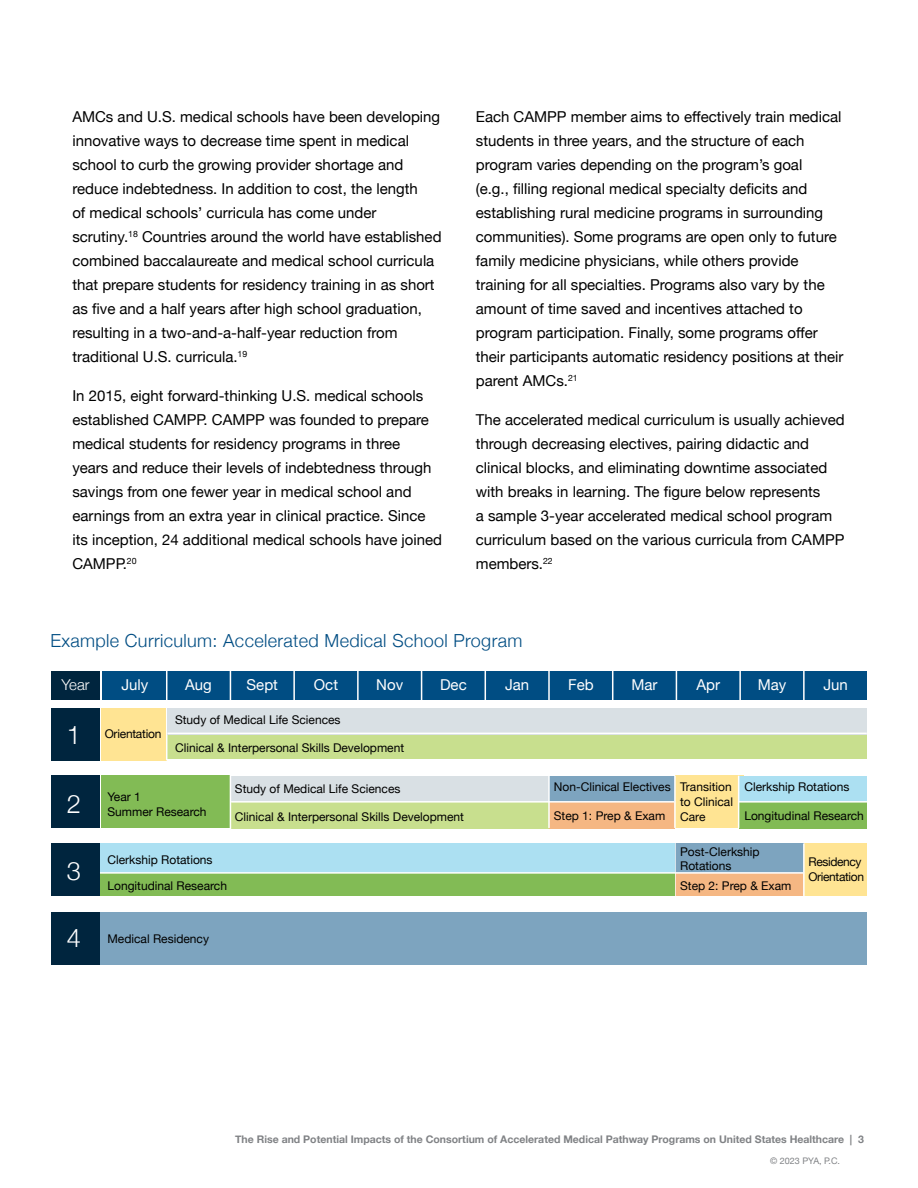
<style>
.page{position:relative;width:918px;height:1188px;background:#fff}
.page>*{position:absolute;margin:0;border:0;box-sizing:border-box;transform-origin:0 0}
.t1{font:300 25.5px "Helvetica Neue";color:#fff}
.t2{font:300 18px "Helvetica Neue";letter-spacing:.02em;color:#004d83}
.t3{font:15px/24px "Helvetica Neue";color:#000}
.t4{font:15px "Helvetica Neue";color:#fff}
.t5{font:300 15px "Helvetica Neue";color:#fff}
.t6{font:12px/15px "Helvetica Neue";color:#000}
.t7{font:12px/15px "Helvetica Neue";letter-spacing:-.03em;color:#000}
.t8{font:12px "Helvetica Neue";letter-spacing:-.02em;color:#000}
.t9{font:700 10.5px "Helvetica Neue";color:#808285}
.t10{font:9px "Helvetica Neue";color:#808285}
.s1{font-weight:300;font-size:25.5px;color:#fff}
</style>
<div class="page">
<div style="left:51px;top:671px;width:49px;height:28px;background:#00253e"></div>
<div style="left:674px;top:844px;width:131px;height:29px;background:#7da4bf"></div>
<div style="left:674px;top:874px;width:131px;height:22px;background:#f5b783"></div>
<div style="left:675px;top:776px;width:68px;height:52px;background:#ffe493"></div>
<div style="left:101px;top:776px;width:129px;height:52px;background:#82bb55"></div>
<div style="left:231px;top:776px;width:319px;height:27px;background:#d9e0e4"></div>
<div style="left:549px;top:776px;width:125px;height:27px;background:#7da4bf"></div>
<div style="left:739px;top:776px;width:128px;height:27px;background:#ace0f2"></div>
<div style="left:231px;top:802px;width:319px;height:27px;background:#c8df8e"></div>
<div style="left:549px;top:802px;width:125px;height:27px;background:#f5b783"></div>
<div style="left:739px;top:802px;width:128px;height:27px;background:#82bb55"></div>
<div style="left:167px;top:733px;width:700px;height:26px;background:#c8df8e"></div>
<div style="left:805px;top:844px;width:62px;height:52px;background:#ffe493"></div>
<div style="left:101px;top:912px;width:766px;height:52px;background:#7da4bf"></div>
<div style="left:101px;top:708px;width:66px;height:52px;background:#ffe493"></div>
<div style="left:102px;top:671px;width:765px;height:28px;background:#004d83"></div>
<div style="left:51px;top:708px;width:49px;height:52px;background:#00253e"></div>
<div style="left:51px;top:776px;width:49px;height:52px;background:#00253e"></div>
<div style="left:51px;top:843px;width:49px;height:53px;background:#00253e"></div>
<div style="left:51px;top:912px;width:49px;height:52px;background:#00253e"></div>
<hr style="left:485px;top:669px;width:1px;height:38px;background:#fff">
<hr style="left:230px;top:669px;width:1px;height:38px;background:#fff">
<hr style="left:612px;top:669px;width:1px;height:38px;background:#fff">
<hr style="left:293px;top:669px;width:2px;height:38px;background:#fff">
<hr style="left:676px;top:669px;width:1px;height:38px;background:#fff">
<hr style="left:166px;top:669px;width:1px;height:33px;background:#fff">
<hr style="left:166px;top:708px;width:1px;height:52px;background:#fff">
<hr style="left:548px;top:669px;width:2px;height:38px;background:#fff">
<hr style="left:548px;top:776px;width:2px;height:52px;background:#fff">
<hr style="left:674px;top:776px;width:2px;height:52px;background:#fff">
<hr style="left:674px;top:839px;width:2px;height:59px;background:#fff">
<hr style="left:738px;top:776px;width:1px;height:52px;background:#fff">
<hr style="left:739px;top:801px;width:129px;height:2px;background:#fff">
<hr style="left:231px;top:801px;width:443px;height:2px;background:#fff">
<hr style="left:357px;top:669px;width:2px;height:38px;background:#fff">
<hr style="left:739px;top:669px;width:2px;height:38px;background:#fff">
<hr style="left:421px;top:669px;width:1px;height:38px;background:#fff">
<hr style="left:803px;top:669px;width:2px;height:38px;background:#fff">
<hr style="left:803px;top:843px;width:2px;height:53px;background:#fff">
<div style="left:167px;top:709px;width:700px;height:26px;background:#d9e0e4"></div>
<hr style="left:167px;top:733px;width:700px;height:1px;background:#fff">
<div style="left:100px;top:844px;width:574px;height:29px;background:#ace0f2"></div>
<div style="left:100px;top:874px;width:574px;height:22px;background:#82bb55"></div>
<hr style="left:100px;top:872px;width:703px;height:2px;background:#fff">
<p class="t3" style="left:72px;top:106px;width:371px">AMCs and U.S. medical schools have been developing innovative ways to decrease time spent in medical school to curb the growing provider shortage and reduce indebtedness. In addition to cost, the length<br>of medical schools’ curricula has come under scrutiny.<sup>18</sup> Countries around the world have established combined baccalaureate and medical school curricula that prepare students for residency training in as short as five and a half years after high school graduation, resulting in a two-and-a-half-year reduction from traditional U.S. curricula.<sup>19</sup></p>
<p class="t3" style="left:72px;top:385px;width:371px">In 2015, eight forward-thinking U.S. medical schools established CAMPP. CAMPP was founded to prepare medical students for residency programs in three<br>years and reduce their levels of indebtedness through savings from one fewer year in medical school and earnings from an extra year in clinical practice. Since its inception, 24 additional medical schools have joined CAMPP.<sup>20</sup></p>
<p class="t3" style="left:476px;top:106px;width:369px">Each CAMPP member aims to effectively train medical students in three years, and the structure of each program varies depending on the program’s goal<br>(e.g., filling regional medical specialty deficits and establishing rural medicine programs in surrounding communities). Some programs are open only to future family medicine physicians, while others provide training for all specialties. Programs also vary by the amount of time saved and incentives attached to program participation. Finally, some programs offer their participants automatic residency positions at their parent AMCs.<sup>21</sup></p>
<p class="t3" style="left:476px;top:409px;width:370px">The accelerated medical curriculum is usually achieved through decreasing electives, pairing didactic and clinical blocks, and eliminating downtime associated with breaks in learning. The figure below represents<br>a sample 3-year accelerated medical school program curriculum based on the various curricula from CAMPP members.<sup>22</sup></p>
<p class="t2" style="left:50px;top:626px;width:474px">Example Curriculum: Accelerated Medical School Program</p>
<p class="t4" style="left:121px;top:674px;width:28px">July</p>
<p class="t4" style="left:185px;top:674px;width:28px">Aug</p>
<p class="t4" style="left:247px;top:674px;width:33px">Sept</p>
<p class="t4" style="left:314px;top:674px;width:26px">Oct</p>
<p class="t4" style="left:376px;top:674px;width:28px">Nov</p>
<p class="t4" style="left:440px;top:674px;width:28px">Dec</p>
<p class="t4" style="left:505px;top:674px;width:26px">Jan</p>
<p class="t4" style="left:568px;top:674px;width:27px">Feb</p>
<p class="t4" style="left:632px;top:674px;width:28px">Mar</p>
<p class="t4" style="left:696px;top:674px;width:25px">Apr</p>
<p class="t4" style="left:758px;top:674px;width:30px">May</p>
<p class="t4" style="left:823px;top:674px;width:26px">Jun</p>
<p class="t6" style="left:175px;top:713px;width:167px">Study of Medical Life Sciences</p>
<p class="t5" style="left:62px;top:673px;width:30px">Year</p>
<p class="t8" style="left:67px;top:725px;width:96px"><span class="s1">1</span> Orientation</p>
<p class="t6" style="left:175px;top:741px;width:231px">Clinical &amp; Interpersonal Skills Development</p>
<h1 class="t1" style="left:67px;top:783px;width:16px">2</h1>
<h1 class="t1" style="left:67px;top:850px;width:16px">3</h1>
<h1 class="t1" style="left:67px;top:918px;width:16px">4</h1>
<p class="t6" style="left:107px;top:790px;width:101px">Year 1<br>Summer Research</p>
<p class="t6" style="left:107px;top:847px;width:121px;line-height:25.8px">Clerkship Rotations<br>Longitudinal Research</p>
<p class="t6" style="left:235px;top:782px;width:167px">Study of Medical Life Sciences</p>
<p class="t6" style="left:680px;top:780px;width:54px;text-align:justify;text-indent:-126px">Non-Clinical Electives Transition to Clinical Care</p>
<p class="t6" style="left:744px;top:780px;width:107px">Clerkship Rotations</p>
<p class="t6" style="left:680px;top:845px;width:81px;line-height:14.2px">Post-Clerkship<br>Rotations</p>
<p class="t7" style="left:809px;top:855px;width:57px">Residency<br>Orientation</p>
<p class="t6" style="left:235px;top:810px;width:231px">Clinical &amp; Interpersonal Skills Development</p>
<p class="t6" style="left:554px;top:808px;width:113px">Step 1: Prep &amp; Exam</p>
<p class="t6" style="left:744px;top:808px;width:121px">Longitudinal Research</p>
<p class="t6" style="left:680px;top:878px;width:113px">Step 2: Prep &amp; Exam</p>
<p class="t6" style="left:107px;top:932px;width:103px">Medical Residency</p>
<p class="t9" style="left:235px;top:1131px;width:630px">The Rise and Potential Impacts of the Consortium of Accelerated Medical Pathway Programs on United States Healthcare | 3</p>
<p class="t10" style="left:770px;top:1154px;width:71px">© 2023 PYA, P.C.</p>
</div>
